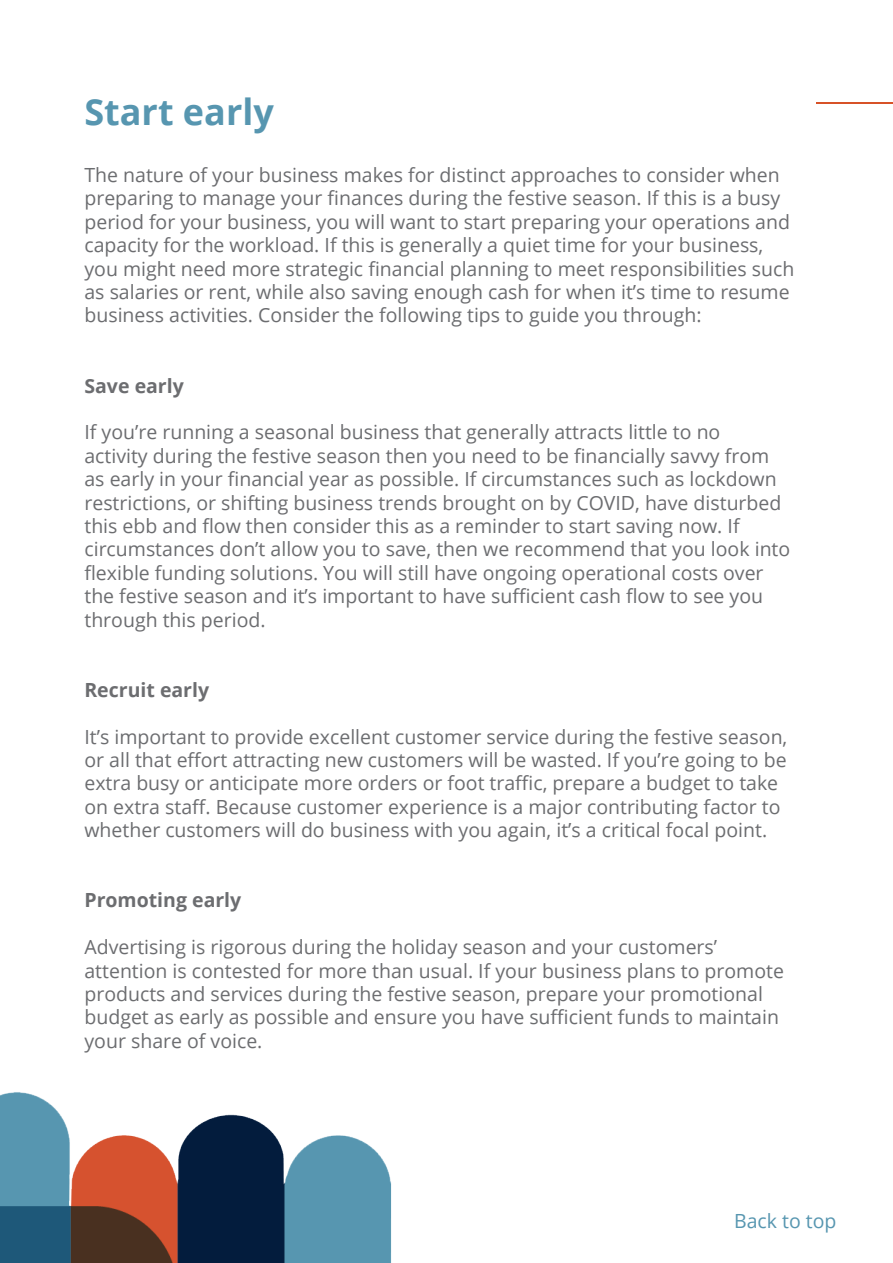
<style>
.page{position:relative;width:893px;height:1263px;background:#fff}
.page>*{position:absolute;margin:0;border:0;box-sizing:border-box;transform-origin:0 0}
.t1{font:700 36px "Open Sans";color:#5796b0}
.t2{font:19.5px/23.4px "Open Sans";color:#6c6d70}
.t3{font:700 19.5px "Open Sans";color:#6c6d70}
.t4{font:19.5px "Open Sans";color:#5796b0}
</style>
<div class="page">
<img style="left:0;top:1092px;width:391px;height:171px">
<hr style="left:816px;top:103px;width:77px;height:1px;background:#d75228">
<h1 class="t1" style="left:84px;top:87px;width:191px">Start early</h1>
<p class="t2" style="left:84px;top:163px;width:711px">The nature of your business makes for distinct approaches to consider when preparing to manage your finances during the festive season. If this is a busy period for your business, you will want to start preparing your operations and capacity for the workload. If this is generally a quiet time for your business, you might need more strategic financial planning to meet responsibilities such as salaries or rent, while also saving enough cash for when it’s time to resume business activities. Consider the following tips to guide you through:</p>
<p class="t3" style="left:84px;top:372px;width:101px">Save early</p>
<p class="t2" style="left:84px;top:420px;width:707px">If you’re running a seasonal business that generally attracts little to no<br>activity during the festive season then you need to be financially savvy from as early in your financial year as possible. If circumstances such as lockdown restrictions, or shifting business trends brought on by COVID, have disturbed this ebb and flow then consider this as a reminder to start saving now. If circumstances don’t allow you to save, then we recommend that you look into flexible funding solutions. You will still have ongoing operational costs over the festive season and it’s important to have sufficient cash flow to see you through this period.</p>
<p class="t3" style="left:84px;top:676px;width:126px">Recruit early</p>
<p class="t2" style="left:84px;top:724px;width:704px">It’s important to provide excellent customer service during the festive season, or all that effort attracting new customers will be wasted. If you’re going to be extra busy or anticipate more orders or foot traffic, prepare a budget to take on extra staff. Because customer experience is a major contributing factor to whether customers will do business with you again, it’s a critical focal point.</p>
<p class="t3" style="left:84px;top:887px;width:158px">Promoting early</p>
<p class="t2" style="left:84px;top:935px;width:701px">Advertising is rigorous during the holiday season and your customers’ attention is contested for more than usual. If your business plans to promote products and services during the festive season, prepare your promotional budget as early as possible and ensure you have sufficient funds to maintain your share of voice.</p>
<p class="t4" style="left:734px;top:1208px;width:104px">Back to top</p>
</div>
